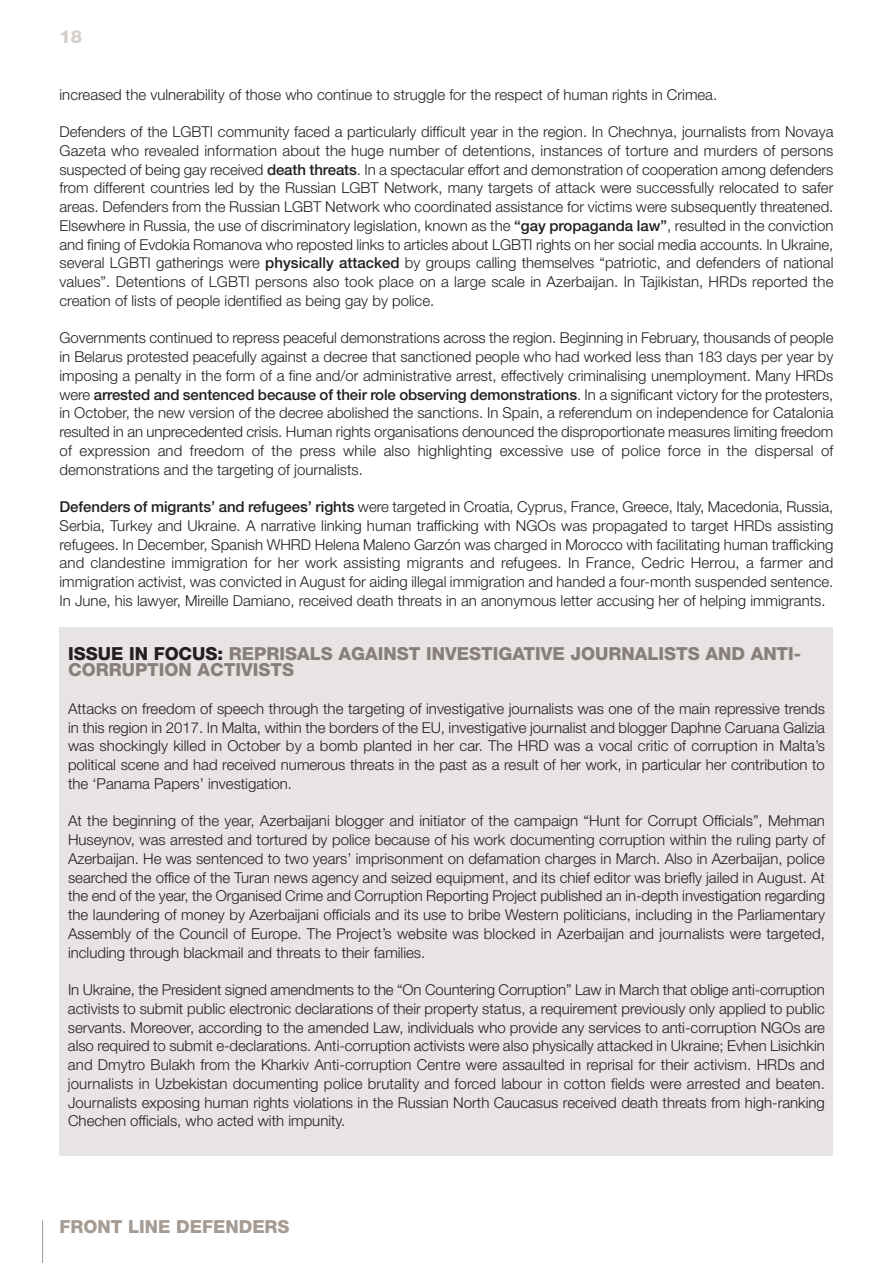
<style>
.page{position:relative;width:893px;height:1263px;background:#fff}
.page>*{position:absolute;margin:0;border:0;box-sizing:border-box;transform-origin:0 0}
.t1{font:800 18px/16.5px "Helvetica Neue";color:#887f7c}
.t2{font:800 18px "Helvetica Neue";color:#a59b93}
.t3{font:800 18px "Helvetica Neue";color:#d5cfcb}
.t4{font:300 15px/18.8px "Helvetica Neue";color:#231f20;text-align:justify}
.s1{font-weight:500}
.s2{color:#231f20}
</style>
<div class="page">
<div style="left:60px;top:627px;width:773px;height:529px;background:#e7e4e3"></div>
<hr style="left:42px;top:1220px;width:1px;height:43px;background:#a59b93">
<p class="t3" style="left:60px;top:30px;width:24px">18</p>
<p class="t4" style="left:60px;top:85px;width:659px">increased the vulnerability of those who continue to struggle for the respect of human rights in Crimea.</p>
<p class="t4" style="left:60px;top:122px;width:775px">Defenders of the LGBTI community faced a particularly difficult year in the region. In Chechnya, journalists from Novaya Gazeta who revealed information about the huge number of detentions, instances of torture and murders of persons suspected of being gay received <span class="s1">death threats</span>. In a spectacular effort and demonstration of cooperation among defenders from different countries led by the Russian LGBT Network, many targets of attack were successfully relocated to safer areas. Defenders from the Russian LGBT Network who coordinated assistance for victims were subsequently threatened.<br>Elsewhere in Russia, the use of discriminatory legislation, known as the <span class="s1">“gay propaganda law”</span>, resulted in the conviction and fining of Evdokia Romanova who reposted links to articles about LGBTI rights on her social media accounts. In Ukraine, several LGBTI gatherings were <span class="s1">physically attacked</span> by groups calling themselves “patriotic, and defenders of national values”. Detentions of LGBTI persons also took place on a large scale in Azerbaijan. In Tajikistan, HRDs reported the creation of lists of people identified as being gay by police.</p>
<p class="t4" style="left:60px;top:328px;width:775px">Governments continued to repress peaceful demonstrations across the region. Beginning in February, thousands of people in Belarus protested peacefully against a decree that sanctioned people who had worked less than 183 days per year by imposing a penalty in the form of a fine and/or administrative arrest, effectively criminalising unemployment. Many HRDs were <span class="s1">arrested and sentenced because of their role observing demonstrations</span>. In a significant victory for the protesters, in October, the new version of the decree abolished the sanctions. In Spain, a referendum on independence for Catalonia resulted in an unprecedented crisis. Human rights organisations denounced the disproportionate measures limiting freedom of expression and freedom of the press while also highlighting excessive use of police force in the dispersal of demonstrations and the targeting of journalists.</p>
<p class="t4" style="left:60px;top:497px;width:775px"><span class="s1">Defenders of migrants’ and refugees’ rights</span> were targeted in Croatia, Cyprus, France, Greece, Italy, Macedonia, Russia, Serbia, Turkey and Ukraine. A narrative linking human trafficking with NGOs was propagated to target HRDs assisting refugees. In December, Spanish WHRD Helena Maleno Garzón was charged in Morocco with facilitating human trafficking and clandestine immigration for her work assisting migrants and refugees. In France, Cedric Herrou, a farmer and immigration activist, was convicted in August for aiding illegal immigration and handed a four-month suspended sentence.<br>In June, his lawyer, Mireille Damiano, received death threats in an anonymous letter accusing her of helping immigrants.</p>
<p class="t1" style="left:68px;top:647px;width:735px"><span class="s2">ISSUE IN FOCUS:</span> REPRISALS AGAINST INVESTIGATIVE JOURNALISTS AND ANTI-<br>CORRUPTION ACTIVISTS</p>
<p class="t4" style="left:68px;top:699px;width:758px">Attacks on freedom of speech through the targeting of investigative journalists was one of the main repressive trends in this region in 2017. In Malta, within the borders of the EU, investigative journalist and blogger Daphne Caruana Galizia was shockingly killed in October by a bomb planted in her car. The HRD was a vocal critic of corruption in Malta’s political scene and had received numerous threats in the past as a result of her work, in particular her contribution to the ‘Panama Papers’ investigation.</p>
<p class="t4" style="left:68px;top:811px;width:758px">At the beginning of the year, Azerbaijani blogger and initiator of the campaign “Hunt for Corrupt Officials”, Mehman Huseynov, was arrested and tortured by police because of his work documenting corruption within the ruling party of Azerbaijan. He was sentenced to two years’ imprisonment on defamation charges in March. Also in Azerbaijan, police searched the office of the Turan news agency and seized equipment, and its chief editor was briefly jailed in August. At the end of the year, the Organised Crime and Corruption Reporting Project published an in-depth investigation regarding the laundering of money by Azerbaijani officials and its use to bribe Western politicians, including in the Parliamentary Assembly of the Council of Europe. The Project’s website was blocked in Azerbaijan and journalists were targeted, including through blackmail and threats to their families.</p>
<p class="t4" style="left:68px;top:980px;width:758px">In Ukraine, the President signed amendments to the “On Countering Corruption” Law in March that oblige anti-corruption activists to submit public electronic declarations of their property status, a requirement previously only applied to public servants. Moreover, according to the amended Law, individuals who provide any services to anti-corruption NGOs are also required to submit e-declarations. Anti-corruption activists were also physically attacked in Ukraine; Evhen Lisichkin and Dmytro Bulakh from the Kharkiv Anti-corruption Centre were assaulted in reprisal for their activism. HRDs and journalists in Uzbekistan documenting police brutality and forced labour in cotton fields were arrested and beaten.<br>Journalists exposing human rights violations in the Russian North Caucasus received death threats from high-ranking Chechen officials, who acted with impunity.</p>
<p class="t2" style="left:60px;top:1220px;width:232px">FRONT LINE DEFENDERS</p>
</div>
